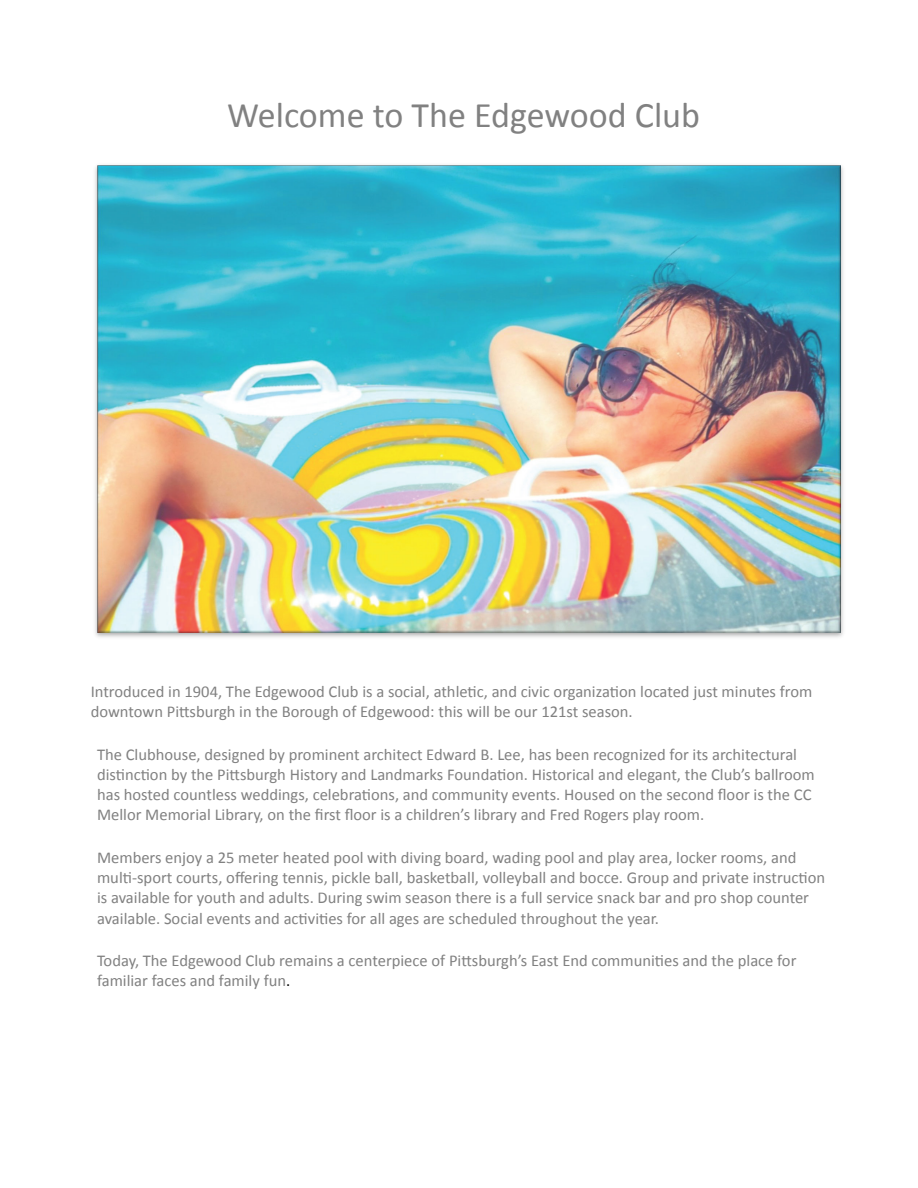
<style>
.page{position:relative;width:918px;height:1188px;background:#fff}
.page>*{position:absolute;margin:0;border:0;box-sizing:border-box;transform-origin:0 0}
.t1{font:36px "Calibri";color:#818181}
.t2{font:16.65px "Calibri";color:#818181}
.t3{font:16.5px/20.1px "Calibri";color:#818181}
.s1{color:#000}
</style>
<div class="page">
<img style="left:95px;top:165px;width:749px;height:473px">
<img style="left:98px;top:165px;width:742px;height:467px">
<h1 class="t1" style="left:227px;top:90px;width:474px">Welcome to The Edgewood Club</h1>
<p class="t3" style="left:91px;top:681px;width:723px">Introduced in 1904, The Edgewood Club is a social, athletic, and civic organization located just minutes from downtown Pittsburgh in the Borough of Edgewood: this will be our 121st season.</p>
<p class="t3" style="left:97px;top:744px;width:719px">The Clubhouse, designed by prominent architect Edward B. Lee, has been recognized for its architectural distinction by the Pittsburgh History and Landmarks Foundation. Historical and elegant, the Club’s ballroom has hosted countless weddings, celebrations, and community events. Housed on the second floor is the CC Mellor Memorial Library, on the first floor is a children’s library and Fred Rogers play room.</p>
<p class="t3" style="left:97px;top:847px;width:701px">Members enjoy a 25 meter heated pool with diving board, wading pool and play area, locker rooms, and</p>
<p class="t2" style="left:97px;top:866px;width:730px">multi-sport courts, offering tennis, pickle ball, basketball, volleyball and bocce. Group and private instruction</p>
<p class="t3" style="left:97px;top:887px;width:714px">is available for youth and adults. During swim season there is a full service snack bar and pro shop counter available. Social events and activities for all ages are scheduled throughout the year.</p>
<p class="t3" style="left:97px;top:950px;width:701px">Today, The Edgewood Club remains a centerpiece of Pittsburgh’s East End communities and the place for familiar faces and family fun<span class="s1">.</span></p>
</div>
